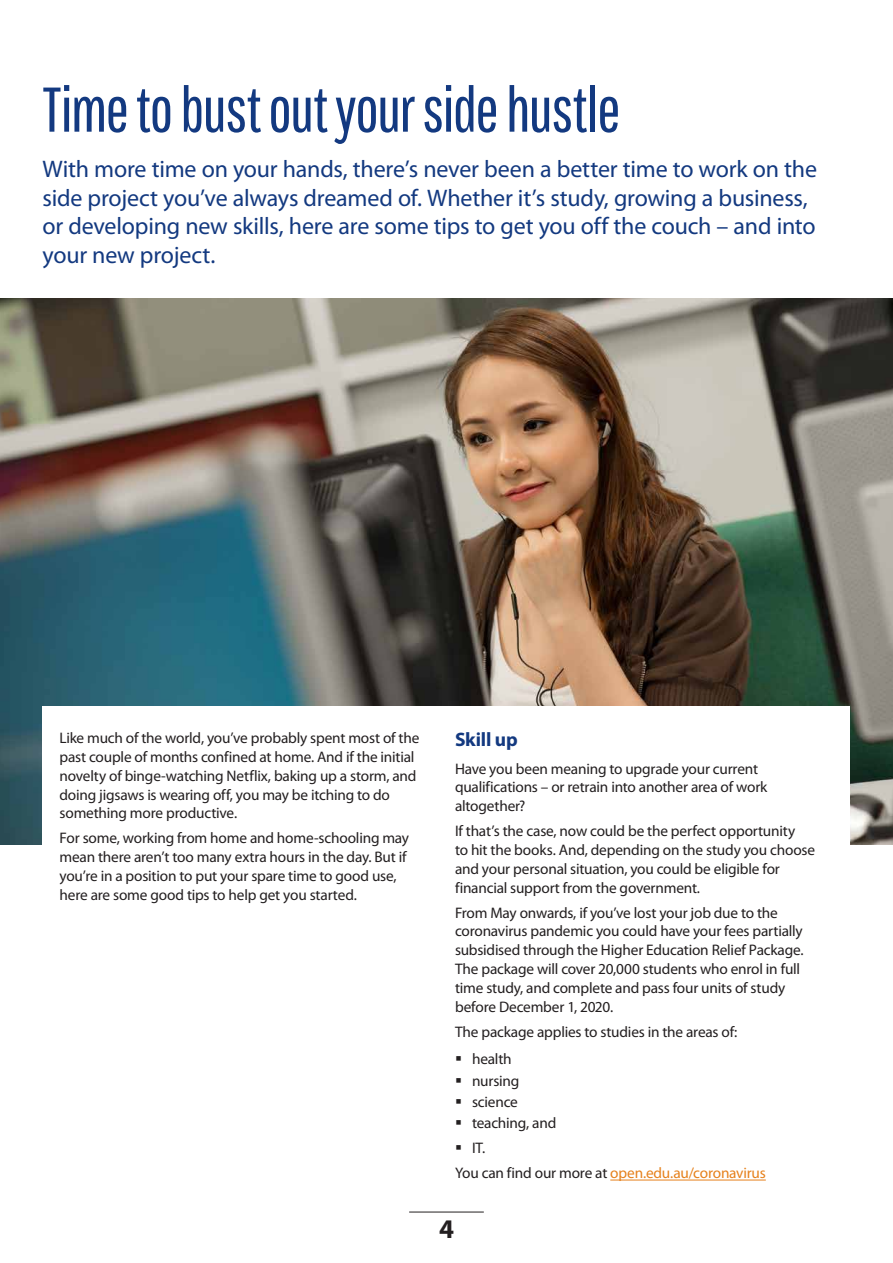
<style>
.page{position:relative;width:893px;height:1263px;background:#fff}
.page>*{position:absolute;margin:0;border:0;box-sizing:border-box;transform-origin:0 0}
.t1{font:63px "Pathway Gothic One";letter-spacing:-.035em;color:#133980}
.t2{font:700 27px "Myriad Pro";color:#231f20}
.t3{font:24px/28.5px "Myriad Pro";letter-spacing:-.01em;color:#133980}
.t4{font:700 19.5px "Myriad Pro";letter-spacing:-.015em;color:#133980}
.t5{font:15.3px/18.8px "Myriad Pro";letter-spacing:-.01em;color:#231f20}
.t6{font:15.3px/25px "Myriad Pro";letter-spacing:-.01em;color:#e6811c}
.s1{color:#231f20}
</style>
<div class="page">
<hr style="left:409px;top:1212px;width:75px;height:1px;background:#231f20">
<img style="left:0;top:299px;width:893px;height:545px">
<div style="left:43px;top:706px;width:807px;height:496px;background:#fff"></div>
<hr style="left:610px;top:1180px;width:156px;height:1px;background:#e6811c">
<h1 class="t1" style="left:43px;top:72px;width:580px">Time to bust out your side hustle</h1>
<p class="t3" style="left:43px;top:154px;width:776px">With more time on your hands, there’s never been a better time to work on the side project you’ve always dreamed of. Whether it’s study, growing a business, or developing new skills, here are some tips to get you off the couch – and into your new project.</p>
<p class="t5" style="left:60px;top:728px;width:361px">Like much of the world, you’ve probably spent most of the past couple of months confined at home. And if the initial novelty of binge-watching Netflix, baking up a storm, and doing jigsaws is wearing off, you may be itching to do something more productive.</p>
<p class="t5" style="left:60px;top:829px;width:351px">For some, working from home and home-schooling may mean there aren’t too many extra hours in the day. But if you’re in a position to put your spare time to good use, here are some good tips to help get you started.</p>
<p class="t4" style="left:455px;top:727px;width:64px">Skill up</p>
<p class="t5" style="left:455px;top:759px;width:314px">Have you been meaning to upgrade your current qualifications – or retrain into another area of work altogether?</p>
<p class="t5" style="left:455px;top:821px;width:362px">If that’s the case, now could be the perfect opportunity<br>to hit the books. And, depending on the study you choose and your personal situation, you could be eligible for financial support from the government.</p>
<p class="t5" style="left:455px;top:903px;width:350px">From May onwards, if you’ve lost your job due to the coronavirus pandemic you could have your fees partially subsidised through the Higher Education Relief Package.<br>The package will cover 20,000 students who enrol in full time study, and complete and pass four units of study before December 1, 2020.</p>
<p class="t5" style="left:455px;top:1022px;width:284px">The package applies to studies in the areas of:</p>
<p class="t5" style="left:455px;top:1049px;width:58px">▪ health</p>
<p class="t5" style="left:455px;top:1071px;width:66px">▪ nursing</p>
<p class="t5" style="left:455px;top:1092px;width:64px">▪ science</p>
<p class="t5" style="left:455px;top:1113px;width:103px">▪ teaching, and</p>
<p class="t6" style="left:455px;top:1135px;width:312px"><span class="s1">▪ IT.<br>You can find our more at</span> open.edu.au/coronavirus</p>
<h2 class="t2" style="left:439px;top:1211px;width:16px">4</h2>
</div>
